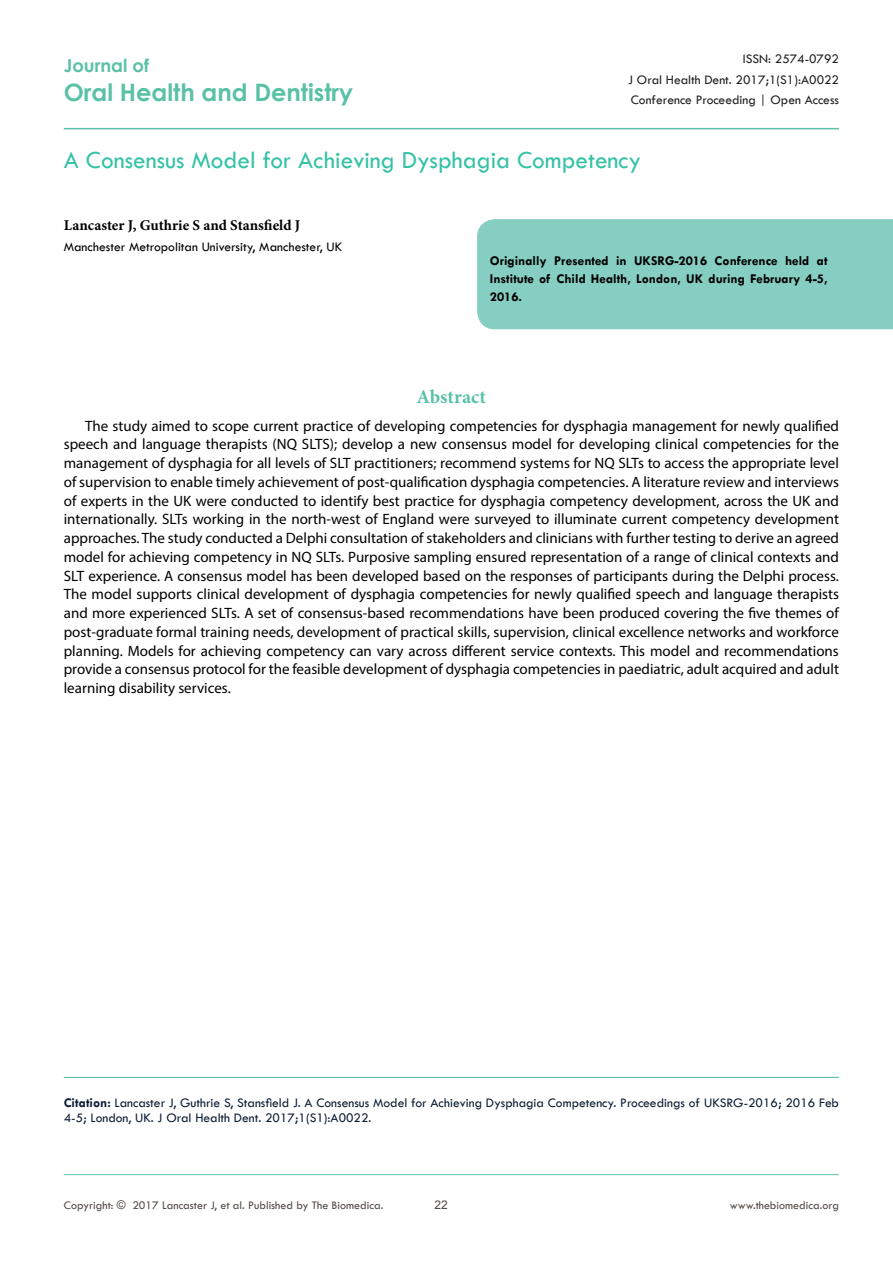
<style>
.page{position:relative;width:893px;height:1263px;background:#fff}
.page>*{position:absolute;margin:0;border:0;box-sizing:border-box;transform-origin:0 0}
.t1{font:25.5px "Tw Cen";color:#36c2a7}
.t2{font:700 24px "Century Gothic";color:#5ac1a7}
.t3{font:700 19.5px "Minion Pro";color:#5bc2a7}
.t4{font:700 18px "Century Gothic";color:#5ac1a7}
.t5{font:15px/18.8px "Myriad Pro";color:#000;text-align:justify}
.t6{font:700 15px "Minion Pro";color:#000}
.t7{font:13.5px/15px "Tw Cen";color:#0c1e35}
.t8{font:700 13.5px/18.1px "Tw Cen";color:#000;text-align:justify}
.t9{font:13.5px/20.4px "Tw Cen";color:#202020;text-align:justify}
.t10{font:13.5px "Tw Cen";color:#000}
.t11{font:12px "Tw Cen";color:#524b48}
.t12{font:12px "Arial";color:#524b48}
.s1{font-weight:700}
</style>
<div class="page">
<hr style="left:64px;top:1174px;width:775px;height:1px;background:#5bc2a7">
<hr style="left:64px;top:128px;width:775px;height:1px;background:#5bc2a7">
<hr style="left:64px;top:1077px;width:775px;height:1px;background:#5bc2a7">
<div style="left:477px;top:219px;width:416px;height:110px;background:#85cec1"></div>
<p class="t4" style="left:64px;top:52px;width:87px">Journal of</p>
<h2 class="t2" style="left:64px;top:74px;width:291px">Oral Health and Dentistry</h2>
<p class="t9" style="left:628px;top:49px;width:212px;text-indent:115px">ISSN: 2574-0792<br>J Oral Health Dent. 2017;1(S1):A0022<br>Conference Proceeding | Open Access</p>
<h1 class="t1" style="left:64px;top:145px;width:579px">A Consensus Model for Achieving Dysphagia Competency</h1>
<p class="t6" style="left:64px;top:215px;width:238px">Lancaster J, Guthrie S and Stansfield J</p>
<p class="t10" style="left:64px;top:238px;width:280px">Manchester Metropolitan University, Manchester, UK</p>
<p class="t8" style="left:490px;top:252px;width:339px">Originally Presented in UKSRG-2016 Conference held at Institute of Child Health, London, UK during February 4-5, 2016.</p>
<h3 class="t3" style="left:417px;top:383px;width:71px">Abstract</h3>
<p class="t5" style="left:64px;top:416px;width:777px;text-indent:21px">The study aimed to scope current practice of developing competencies for dysphagia management for newly qualified speech and language therapists (NQ SLTS); develop a new consensus model for developing clinical competencies for the management of dysphagia for all levels of SLT practitioners; recommend systems for NQ SLTs to access the appropriate level of supervision to enable timely achievement of post-qualification dysphagia competencies. A literature review and interviews of experts in the UK were conducted to identify best practice for dysphagia competency development, across the UK and internationally. SLTs working in the north-west of England were surveyed to illuminate current competency development approaches. The study conducted a Delphi consultation of stakeholders and clinicians with further testing to derive an agreed model for achieving competency in NQ SLTs. Purposive sampling ensured representation of a range of clinical contexts and SLT experience. A consensus model has been developed based on the responses of participants during the Delphi process.<br>The model supports clinical development of dysphagia competencies for newly qualified speech and language therapists and more experienced SLTs. A set of consensus-based recommendations have been produced covering the five themes of post-graduate formal training needs, development of practical skills, supervision, clinical excellence networks and workforce planning. Models for achieving competency can vary across different service contexts. This model and recommendations provide a consensus protocol for the feasible development of dysphagia competencies in paediatric, adult acquired and adult learning disability services.</p>
<p class="t7" style="left:64px;top:1095px;width:777px"><span class="s1">Citation:</span> Lancaster J, Guthrie S, Stansfield J. A Consensus Model for Achieving Dysphagia Competency. Proceedings of UKSRG-2016; 2016 Feb<br>4-5; London, UK. J Oral Health Dent. 2017;1(S1):A0022.</p>
<p class="t11" style="left:64px;top:1197px;width:321px">Copyright: © 2017 Lancaster J, et al. Published by The Biomedica.</p>
<p class="t12" style="left:434px;top:1197px;width:15px">22</p>
<p class="t11" style="left:730px;top:1197px;width:111px">www.thebiomedica.org</p>
</div>
